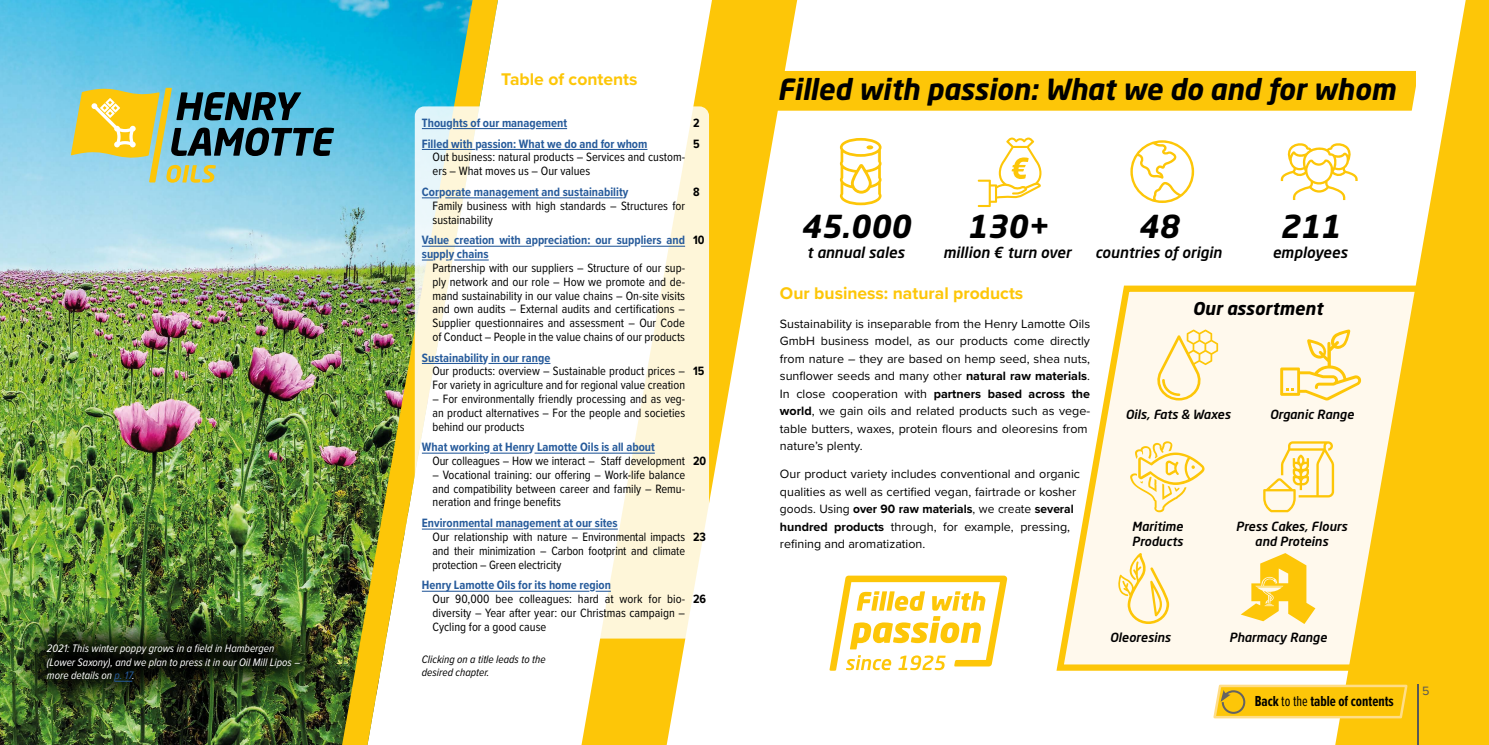
<style>
.page{position:relative;width:1489px;height:745px;background:#fff}
.page>*{position:absolute;margin:0;border:0;box-sizing:border-box;transform-origin:0 0}
.t1{font:italic 700 31.25px "Neo Sans W1 G";color:#000}
.t2{font:italic 700 28.75px "Neo Sans W1 G";color:#000}
.t3{font:700 17.5px "Proxima Nova";color:#fdc608}
.t4{font:italic 700 17.5px "Neo Sans W1 G";color:#000}
.t5{font:italic 500 15px "Neo Sans W1 G";color:#000}
.t6{font:700 15px "Proxima Nova Ex Cn";color:#000}
.t7{font:12.5px/13.8px "Proxima Nova Cond";color:#000;text-align:justify}
.t8{font:12.5px/17.5px "Proxima Nova";color:#000}
.t9{font:700 12.5px/20.9px "Proxima Nova Cond";color:#275b9b}
.t10{font:italic 500 12.5px/15px "Neo Sans W1 G";color:#000}
.t11{font:700 12.5px/20.9px "Proxima Nova Cond";color:#000}
.t12{font:12.5px "Proxima Nova";color:#575756}
.t13{font:italic 11.25px/13.5px "Proxima Nova Cond";color:#fff}
.t14{font:italic 11.25px/13.5px "Proxima Nova Cond";color:#000}
.s1{color:#275b9b}
.s2{font-style:italic}
.s3{font-weight:700}
.s4{font-weight:400}
</style>
<div class="page">
<img style="left:0;top:0;width:498px;height:744px">
<svg style="left:1056px;top:285px;width:279px;height:386px"></svg>
<svg style="left:581px;top:0;width:216px;height:744px"></svg>
<div style="left:768px;top:71px;width:567px;height:40px;background:#fdc608"></div>
<svg style="left:1335px;top:0;width:153px;height:744px;fill:#fdc608"></svg>
<svg style="left:416px;top:108px;width:291px;height:529px"></svg>
<div style="left:415px;top:106px;width:294px;height:532px;border:2px solid #fff;border-radius:8px"></div>
<svg style="left:1263px;top:441px;width:70px;height:71px;background:#feedb7"></svg>
<svg style="left:1117px;top:552px;width:52px;height:71px;background:#feeebd"></svg>
<svg style="left:1156px;top:329px;width:61px;height:71px;background:#fef0c5"></svg>
<svg style="left:1130px;top:441px;width:74px;height:71px;background:#feeec0"></svg>
<svg style="left:1280px;top:329px;width:81px;height:71px;background:#feedbb"></svg>
<svg style="left:1240px;top:552px;width:75px;height:71px;background:#fddf78"></svg>
<svg style="left:1280px;top:142px;width:77px;height:58px"></svg>
<svg style="left:1130px;top:140px;width:64px;height:63px"></svg>
<svg style="left:977px;top:137px;width:64px;height:70px"></svg>
<svg style="left:839px;top:138px;width:42px;height:67px"></svg>
<svg style="left:422px;top:128px;width:24px;height:1px"></svg>
<hr style="left:453px;top:128px;width:76px;height:1px;background:#275b9b">
<hr style="left:536px;top:128px;width:31px;height:1px;background:#275b9b">
<hr style="left:422px;top:149px;width:53px;height:1px;background:#275b9b">
<hr style="left:481px;top:149px;width:166px;height:1px;background:#275b9b">
<svg style="left:422px;top:197px;width:17px;height:1px"></svg>
<hr style="left:445px;top:197px;width:56px;height:1px;background:#275b9b">
<hr style="left:507px;top:197px;width:115px;height:1px;background:#275b9b">
<hr style="left:422px;top:245px;width:109px;height:1px;background:#275b9b">
<hr style="left:544px;top:245px;width:84px;height:1px;background:#275b9b">
<hr style="left:640px;top:245px;width:45px;height:1px;background:#275b9b">
<hr style="left:454px;top:259px;width:34px;height:1px;background:#275b9b">
<hr style="left:422px;top:362px;width:61px;height:2px;background:#275b9b">
<hr style="left:488px;top:362px;width:50px;height:2px;background:#275b9b">
<svg style="left:544px;top:362px;width:6px;height:2px"></svg>
<hr style="left:422px;top:452px;width:62px;height:1px;background:#275b9b">
<hr style="left:490px;top:452px;width:39px;height:1px;background:#275b9b">
<hr style="left:534px;top:452px;width:121px;height:1px;background:#275b9b">
<hr style="left:422px;top:528px;width:101px;height:1px;background:#275b9b">
<hr style="left:529px;top:528px;width:88px;height:1px;background:#275b9b">
<hr style="left:422px;top:590px;width:167px;height:1px;background:#275b9b">
<svg style="left:595px;top:590px;width:16px;height:1px"></svg>
<img style="left:10px;top:606px;width:327px;height:112px">
<svg style="left:114px;top:680px;width:18px;height:1px"></svg>
<hr style="left:1417px;top:684px;width:1px;height:60px;background:#575756">
<svg style="left:71px;top:82px;width:263px;height:100px;background:#82aa95"></svg>
<svg style="left:829px;top:575px;width:178px;height:95px"></svg>
<svg style="left:1212px;top:656px;width:196px;height:88px"></svg>
<p class="t13" style="left:47px;top:641px;width:255px">2021: This winter poppy grows in a field in Hambergen (Lower Saxony), and we plan to press it in our Oil Mill Lipos – more details on <span class="s1">p. 17</span>.</p>
<h3 class="t3" style="left:501px;top:66px;width:138px">Table of contents</h3>
<h2 class="t2" style="left:777px;top:70px;width:619px">Filled with passion: What we do and for whom</h2>
<p class="t9" style="left:422px;top:112px;width:227px">Thoughts of our management<br>Filled with passion: What we do and for whom</p>
<p class="t7" style="left:432px;top:150px;width:254px">Out business: natural products – Services and custom&shy;ers – What moves us – Our values</p>
<p class="t9" style="left:422px;top:181px;width:208px">Corporate management and sustainability</p>
<p class="t7" style="left:432px;top:198px;width:254px">Family business with high standards – Structures for sustainability</p>
<p class="t9" style="left:422px;top:233px;width:265px;line-height:13.8px">Value creation with appreciation: our suppliers and supply chains</p>
<p class="t7" style="left:432px;top:260px;width:254px">Partnership with our suppliers – Structure of our sup&shy;ply network and our role – How we promote and de&shy;mand sustainability in our value chains – On-site visits and own audits – External audits and certifications – Supplier questionnaires and assessment – Our Code of Conduct – People in the value chains of our products</p>
<p class="t9" style="left:422px;top:346px;width:130px">Sustainability in our range</p>
<p class="t7" style="left:432px;top:363px;width:254px">Our products: overview – Sustainable product prices –<br>For variety in agriculture and for regional value creation</p>
<p class="t7" style="left:432px;top:391px;width:254px">– For environmentally friendly processing and as veg&shy;an product alternatives – For the people and societies behind our products</p>
<p class="t9" style="left:422px;top:436px;width:234px">What working at Henry Lamotte Oils is all about</p>
<p class="t7" style="left:432px;top:453px;width:254px">Our colleagues – How we interact – Staff development</p>
<p class="t7" style="left:432px;top:467px;width:254px">– Vocational training: our offering – Work-life balance and compatibility between career and family – Remu&shy;neration and fringe benefits</p>
<p class="t9" style="left:422px;top:512px;width:197px">Environmental management at our sites</p>
<p class="t7" style="left:432px;top:529px;width:254px">Our relationship with nature – Environmental impacts and their minimization – Carbon footprint and climate protection – Green electricity</p>
<p class="t9" style="left:422px;top:574px;width:190px">Henry Lamotte Oils for its home region</p>
<p class="t7" style="left:432px;top:591px;width:254px">Our 90,000 bee colleagues: hard at work for bio&shy;diversity – Year after year: our Christmas campaign – Cycling for a good cause</p>
<p class="t11" style="left:693px;top:112px;width:8px">2<br>5</p>
<p class="t11" style="left:693px;top:181px;width:8px">8</p>
<p class="t11" style="left:693px;top:229px;width:13px">10</p>
<p class="t11" style="left:693px;top:360px;width:13px">15</p>
<p class="t11" style="left:693px;top:450px;width:15px">20</p>
<p class="t11" style="left:693px;top:526px;width:14px">23</p>
<p class="t11" style="left:693px;top:588px;width:15px">26</p>
<p class="t14" style="left:422px;top:651px;width:125px">Clicking on a title leads to the desired chapter.</p>
<h1 class="t1" style="left:801px;top:206px;width:111px">45.000</h1>
<p class="t5" style="left:806px;top:242px;width:99px">t annual sales</p>
<h1 class="t1" style="left:966px;top:206px;width:82px">130+</h1>
<h1 class="t1" style="left:1138px;top:206px;width:42px">48</h1>
<h1 class="t1" style="left:1279px;top:206px;width:62px">211</h1>
<p class="t5" style="left:943px;top:242px;width:129px">million € turn over</p>
<p class="t5" style="left:1095px;top:242px;width:128px">countries of origin</p>
<p class="t5" style="left:1272px;top:242px;width:76px">employees</p>
<h3 class="t3" style="left:780px;top:280px;width:245px">Our business: natural products</h3>
<p class="t8" style="left:780px;top:314px;width:312px">Sustainability is inseparable from the Henry Lamotte Oils GmbH business model, as our products come directly from nature <span class="s2">–</span> they are based on hemp seed, shea nuts, sunflower seeds and many other <span class="s3">natural raw materials</span>.<br>In close cooperation with <span class="s3">partners based across the world</span>, we gain oils and related products such as vege&shy;table butters, waxes, protein flours and oleoresins from nature’s plenty.</p>
<p class="t8" style="left:780px;top:464px;width:302px">Our product variety includes conventional and organic qualities as well as certified vegan, fairtrade or kosher goods. Using <span class="s3">over 90 raw materials</span>, we create <span class="s3">several hundred products</span> through, for example, pressing, refining and aromatization.</p>
<h3 class="t4" style="left:1192px;top:297px;width:132px">Our assortment</h3>
<p class="t10" style="left:1125px;top:406px;width:107px">Oils, Fats &amp; Waxes</p>
<p class="t10" style="left:1269px;top:406px;width:86px">Organic Range</p>
<p class="t10" style="left:1131px;top:518px;width:53px">Maritime<br>Products</p>
<p class="t10" style="left:1235px;top:518px;width:113px;text-align:center">Press Cakes, Flours and Proteins</p>
<p class="t10" style="left:1109px;top:629px;width:62px">Oleoresins</p>
<p class="t10" style="left:1229px;top:629px;width:99px">Pharmacy Range</p>
<p class="t6" style="left:1254px;top:690px;width:141px">Back <span class="s4">to the</span> table of contents</p>
<p class="t12" style="left:1422px;top:680px;width:9px">5</p>
</div>
